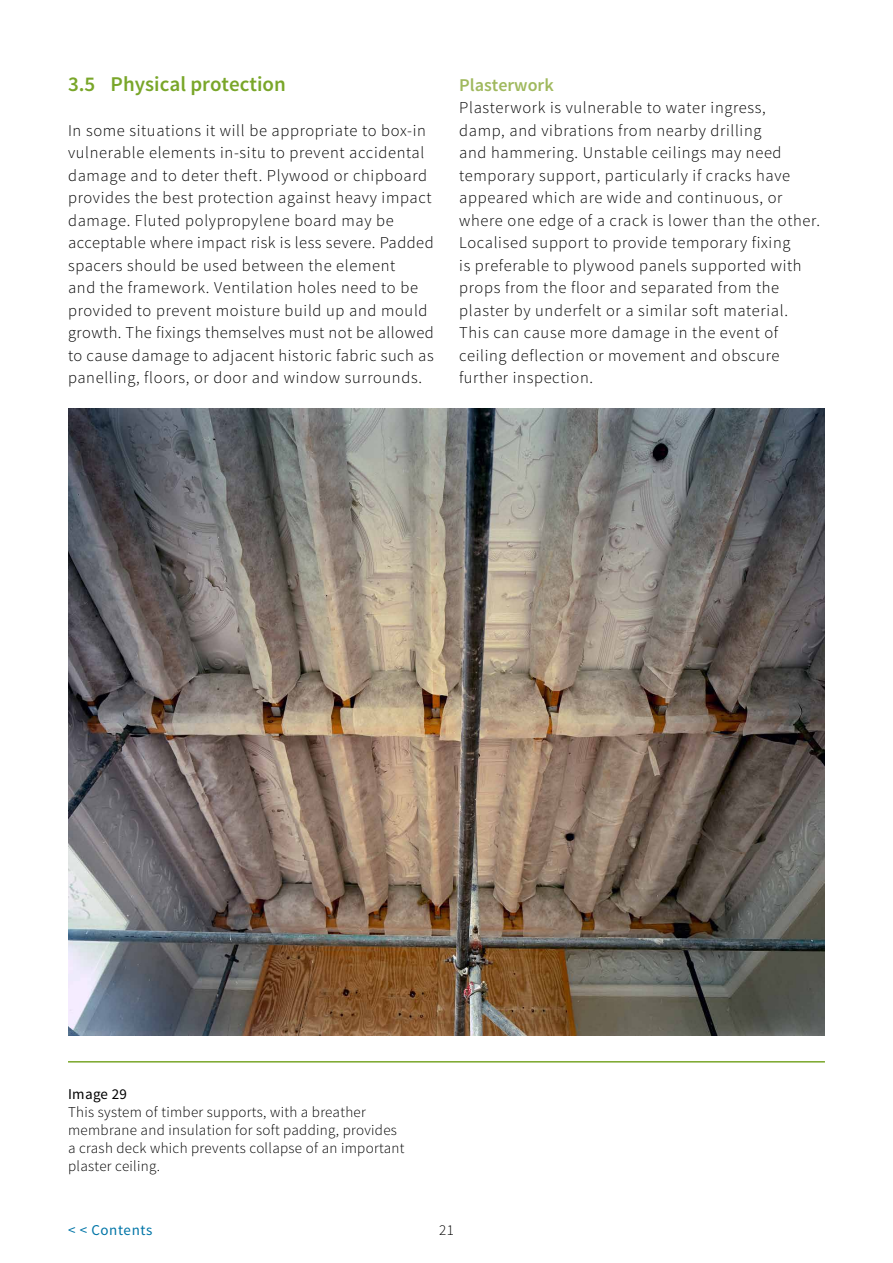
<style>
.page{position:relative;width:893px;height:1263px;background:#fff}
.page>*{position:absolute;margin:0;border:0;box-sizing:border-box;transform-origin:0 0}
.Heading_1{font:600 21px "Source Sans Pro";color:#79a629}
.Heading_2{font:600 18px "Source Sans Pro";color:#a0b95e}
.Body_text{font:300 16.5px/22.5px "Source Sans Pro";letter-spacing:.04em;color:#000}
.IMAGE_text{font:300 15px/18px "Source Sans Pro";letter-spacing:.02em;color:#000}
.t1{font:15px "Source Sans Pro";letter-spacing:.04em;color:#0075a7}
.IMAGE_text-2{font:15px "Source Sans Pro";letter-spacing:.02em;color:#000}
</style>
<div class="page">
<img style="left:68px;top:409px;width:757px;height:627px">
<hr style="left:68px;top:1061px;width:757px;height:1px;background:#79a629">
<p class="Heading_1" style="left:68px;top:70px;width:219px">3.5 Physical protection</p>
<p class="Body_text" style="left:68px;top:119px;width:367px">In some situations it will be appropriate to box-in vulnerable elements in-situ to prevent accidental damage and to deter theft. Plywood or chipboard provides the best protection against heavy impact damage. Fluted polypropylene board may be acceptable where impact risk is less severe. Padded spacers should be used between the element<br>and the framework. Ventilation holes need to be provided to prevent moisture build up and mould growth. The fixings themselves must not be allowed to cause damage to adjacent historic fabric such as panelling, floors, or door and window surrounds.</p>
<p class="Heading_2" style="left:459px;top:73px;width:96px">Plasterwork</p>
<p class="Body_text" style="left:459px;top:96px;width:362px">Plasterwork is vulnerable to water ingress,<br>damp, and vibrations from nearby drilling<br>and hammering. Unstable ceilings may need temporary support, particularly if cracks have appeared which are wide and continuous, or where one edge of a crack is lower than the other.<br>Localised support to provide temporary fixing<br>is preferable to plywood panels supported with props from the floor and separated from the plaster by underfelt or a similar soft material.<br>This can cause more damage in the event of ceiling deflection or movement and obscure further inspection.</p>
<p class="IMAGE_text-2" style="left:68px;top:1084px;width:60px">Image 29</p>
<p class="IMAGE_text" style="left:68px;top:1103px;width:338px">This system of timber supports, with a breather membrane and insulation for soft padding, provides a crash deck which prevents collapse of an important plaster ceiling.</p>
<p class="t1" style="left:68px;top:1220px;width:86px">&lt; &lt; Contents</p>
<p class="IMAGE_text" style="left:439px;top:1221px;width:16px">21</p>
</div>
